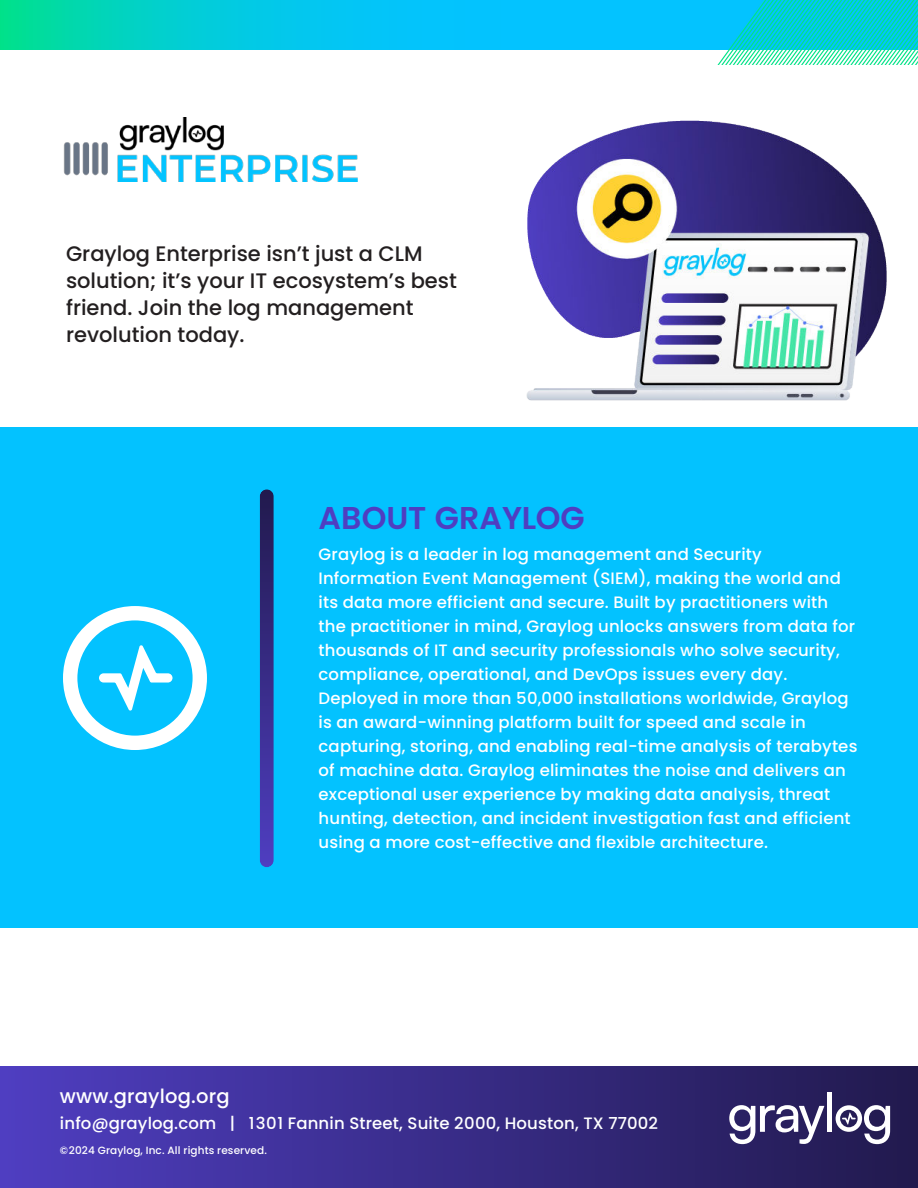
<style>
.page{position:relative;width:918px;height:1188px;background:#fff}
.page>*{position:absolute;margin:0;border:0;box-sizing:border-box;transform-origin:0 0}
.t1{font:600 31.5px "Poppins";letter-spacing:.005em;color:#4f3ec1}
.t2{font:500 21px/27px "Poppins";color:#231f20}
.t3{font:500 19.5px "Poppins";letter-spacing:.01em;color:#fff}
.t4{font:500 16.5px/24px "Poppins";letter-spacing:.01em;color:#fff}
.t5{font:500 10.5px "Poppins";letter-spacing:.01em;color:#fff}
</style>
<div class="page">
<img style="left:63px;top:118px;width:295px;height:63px">
<svg style="left:0;top:0;width:717px;height:50px;background:#02c9e4"></svg>
<svg style="left:717px;top:0;width:201px;height:65px;background:#26d6d6"></svg>
<div style="left:0;top:427px;width:918px;height:501px;background:#03c2ff"></div>
<div style="left:0;top:1066px;width:918px;height:122px;background:linear-gradient(to right,#4f3ec1,#221a4e)"></div>
<svg style="left:729px;top:1105px;width:95px;height:39px"></svg>
<div style="left:827px;top:1093px;width:5px;height:39px;background:#fff"></div>
<svg style="left:836px;top:1105px;width:54px;height:39px"></svg>
<svg style="left:63px;top:606px;width:144px;height:144px"></svg>
<svg style="left:260px;top:489px;width:14px;height:378px;background:#36308a"></svg>
<img style="left:526px;top:120px;width:361px;height:281px">
<p class="t2" style="left:66px;top:240px;width:392px">Graylog Enterprise isn’t just a CLM solution; it’s your IT ecosystem’s best friend. Join the log management revolution today.</p>
<h1 class="t1" style="left:319px;top:504px;width:268px">ABOUT GRAYLOG</h1>
<p class="t4" style="left:319px;top:542px;width:540px">Graylog is a leader in log management and Security Information Event Management (SIEM), making the world and its data more efficient and secure. Built by practitioners with the practitioner in mind, Graylog unlocks answers from data for thousands of IT and security professionals who solve security, compliance, operational, and DevOps issues every day.<br>Deployed in more than 50,000 installations worldwide, Graylog is an award-winning platform built for speed and scale in capturing, storing, and enabling real-time analysis of terabytes of machine data. Graylog eliminates the noise and delivers an exceptional user experience by making data analysis, threat hunting, detection, and incident investigation fast and efficient using a more cost-effective and flexible architecture.</p>
<p class="t3" style="left:60px;top:1085px;width:171px">www.graylog.org</p>
<p class="t4" style="left:60px;top:1111px;width:600px">info@graylog.com | 1301 Fannin Street, Suite 2000, Houston, TX 77002</p>
<p class="t5" style="left:60px;top:1144px;width:208px">©2024 Graylog, Inc. All rights reserved.</p>
</div>
